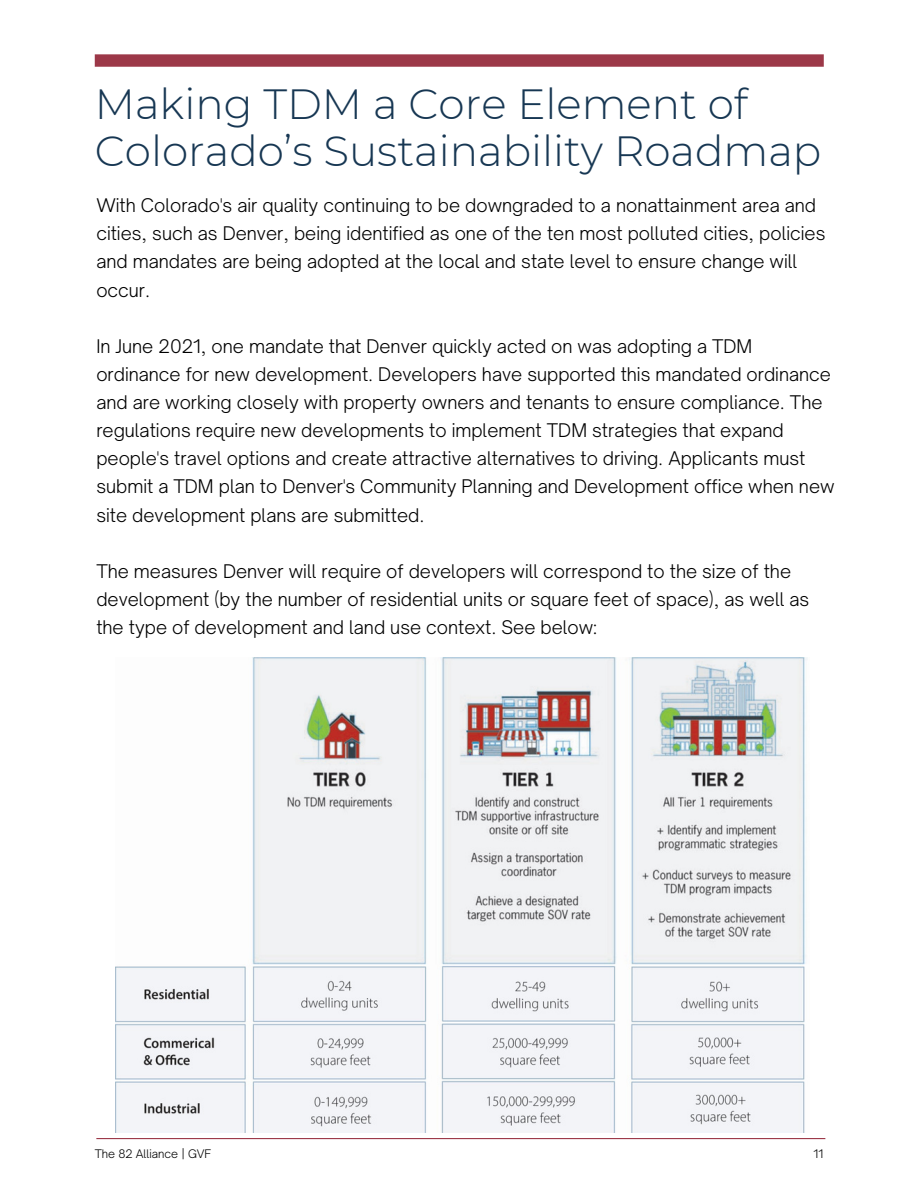
<style>
.page{position:relative;width:918px;height:1188px;background:#fff}
.page>*{position:absolute;margin:0;border:0;box-sizing:border-box;transform-origin:0 0}
.t1{font:300 42.15px/46.2px "Montserrat";color:#173753}
.t2{font:300 18px/28.2px "Open Sauce One";color:#000}
.t3{font:300 11.25px "Open Sauce One";color:#000}
</style>
<div class="page">
<hr style="left:96px;top:1138px;width:729px;height:1px;background:#9c3848">
<div style="left:95px;top:54px;width:729px;height:13px;background:#9c3848"></div>
<img style="left:116px;top:658px;width:691px;height:474px">
<p class="t1" style="left:95px;top:81px;width:728px">Making TDM a Core Element of<br>Colorado’s Sustainability Roadmap</p>
<p class="t2" style="left:96px;top:191px;width:731px">With Colorado's air quality continuing to be downgraded to a nonattainment area and cities, such as Denver, being identified as one of the ten most polluted cities, policies and mandates are being adopted at the local and state level to ensure change will occur.</p>
<p class="t2" style="left:96px;top:332px;width:740px">In June 2021, one mandate that Denver quickly acted on was adopting a TDM ordinance for new development. Developers have supported this mandated ordinance and are working closely with property owners and tenants to ensure compliance. The regulations require new developments to implement TDM strategies that expand people's travel options and create attractive alternatives to driving. Applicants must submit a TDM plan to Denver's Community Planning and Development office when new site development plans are submitted.</p>
<p class="t2" style="left:96px;top:557px;width:715px">The measures Denver will require of developers will correspond to the size of the development (by the number of residential units or square feet of space), as well as the type of development and land use context. See below:</p>
<p class="t3" style="left:95px;top:1146px;width:118px">The 82 Alliance | GVF</p>
<p class="t3" style="left:814px;top:1146px;width:11px">11</p>
</div>
